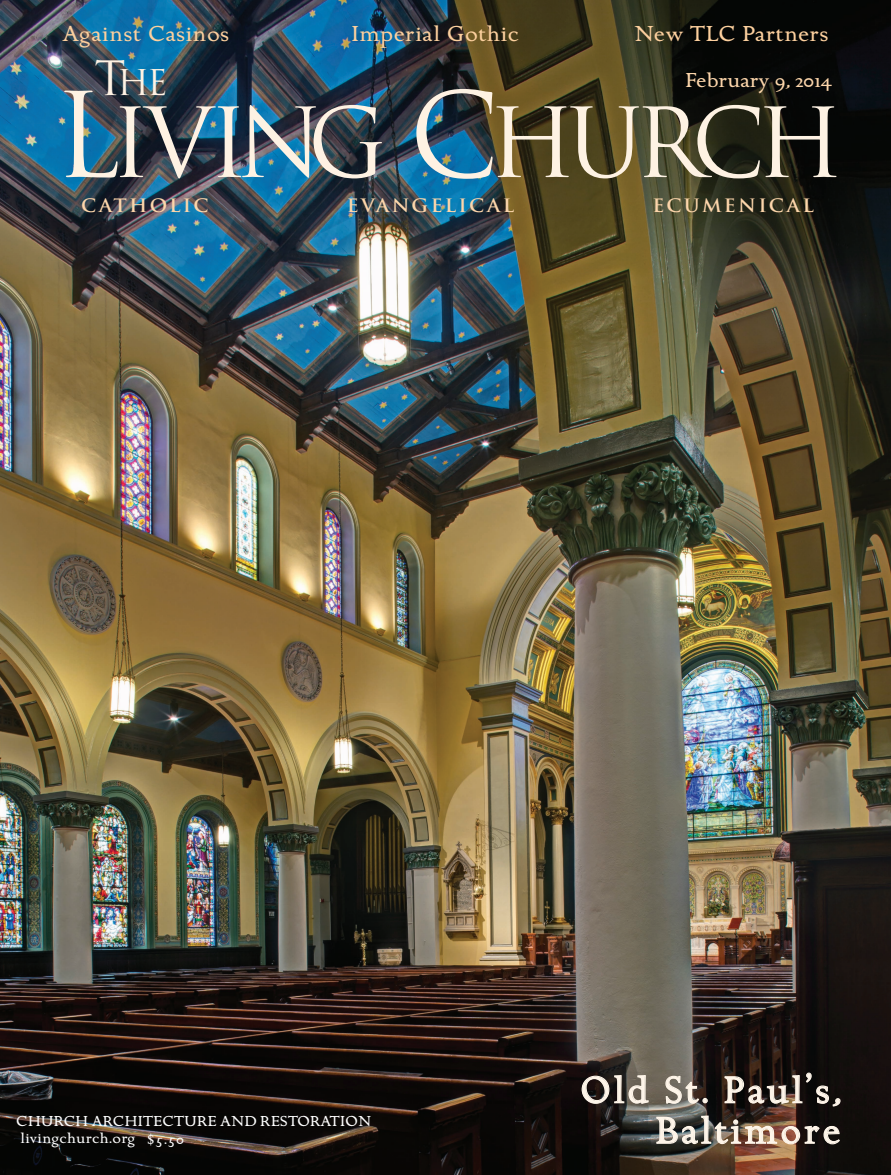
<style>
.page{position:relative;width:891px;height:1175px;background:#fff}
.page>*{position:absolute;margin:0;border:0;box-sizing:border-box;transform-origin:0 0}
.t1{font:93.75px "Trajan Pro";letter-spacing:-.105em;color:#fef2e3}
.t2{font:39px/40.5px "Golden Cockerel ITC";letter-spacing:.085em;color:#fef5e9;text-align:right}
.t3{font:34.65px "Trajan Pro";color:#fef2e3}
.t4{font:22.5px "Golden Cockerel ITC";letter-spacing:.025em;color:#fdd09e;scale:1.05 1}
.t5{font:21px "Golden Cockerel ITC";color:#fdd6ab;scale:1.05 1}
.t6{font:700 18px "Trajan Pro";letter-spacing:.12em;color:#fdd6ab;scale:1.05 1}
.t7{font:15px/18px "Golden Cockerel ITC";letter-spacing:.025em;color:#fff;scale:1.05 1}
.s1{font-size:46.05px}
.s2{font-size:114.6px}
</style>
<div class="page">
<img style="left:0;top:0;width:891px;height:1174px">
<h3 class="t4" style="left:62px;top:25px;width:160px">Against Casinos</h3>
<h3 class="t4" style="left:351px;top:25px;width:161px">Imperial Gothic</h3>
<h3 class="t4" style="left:635px;top:25px;width:186px">New TLC Partners</h3>
<h3 class="t3" style="left:94px;top:69px;width:75px"><span class="s1">T</span>HE</h3>
<h3 class="t5" style="left:686px;top:73px;width:141px">February 9, 2014</h3>
<h1 class="t1" style="left:54px;top:106px;width:791px"><span class="s2">L</span>IVING <span class="s2">C</span>HURCH</h1>
<p class="t6" style="left:81px;top:199px;width:123px">CATHOLIC</p>
<p class="t6" style="left:347px;top:199px;width:161px">EVANGELICAL</p>
<p class="t6" style="left:652px;top:199px;width:155px">ECUMENICAL</p>
<p class="t7" style="left:148px;top:1114px;width:214px;text-indent:-131px">CHURCH ARCHITECTURE AND RESTORATION $5.50</p>
<p class="t7" style="left:20px;top:1130px;width:111px">livingchurch.org</p>
<h2 class="t2" style="left:581px;top:1074px;width:261px">Old St. Paul’s,<br>Baltimore</h2>
</div>
